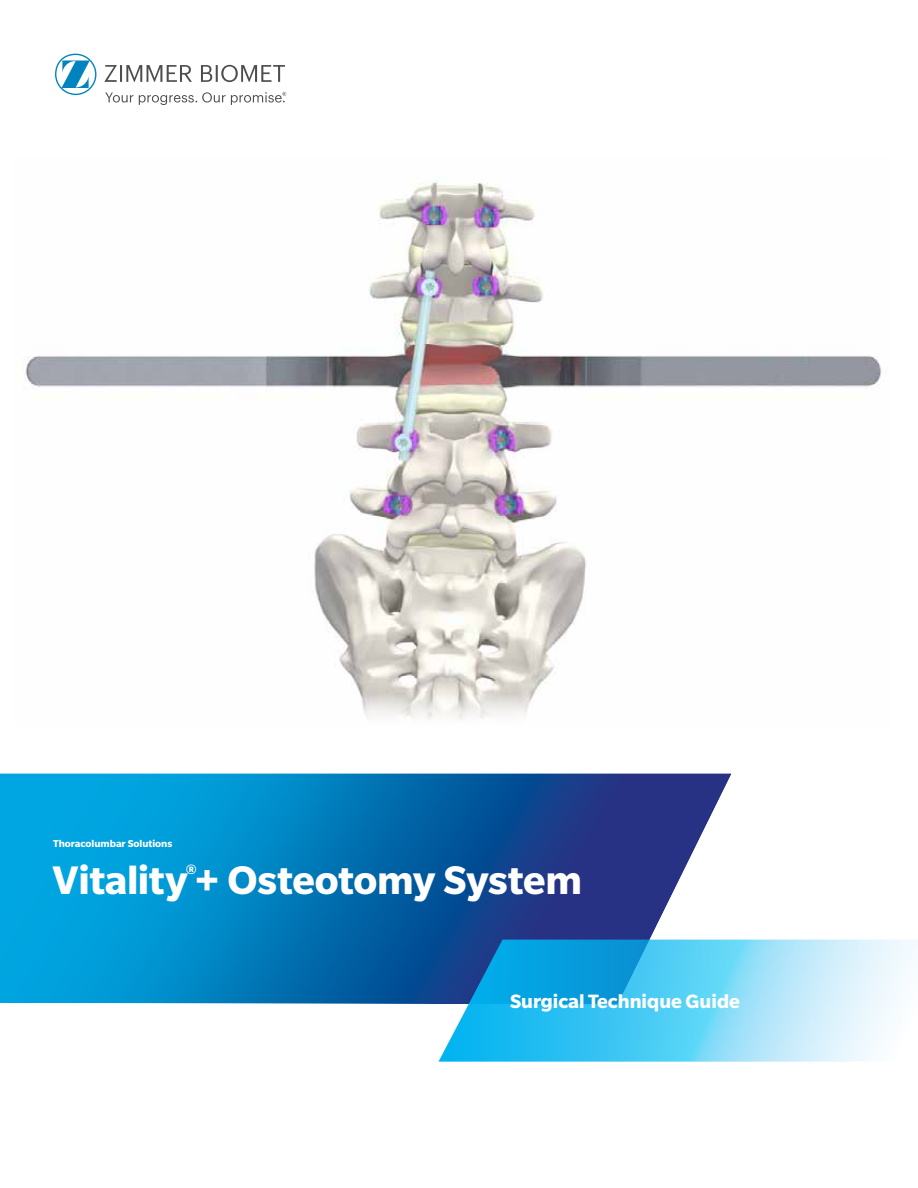
<style>
.page{position:relative;width:918px;height:1188px;background:#fff}
.page>*{position:absolute;margin:0;border:0;box-sizing:border-box;transform-origin:0 0}
.t1{font:700 43.35px "Slate Pro";letter-spacing:-.01em;color:#fff}
.t2{font:700 21px "Slate Pro";color:#fff}
.t3{font:700 19.2px "Slate Pro";color:#fff}
.t4{font:700 10.8px "Slate Pro";color:#fff}
</style>
<div class="page">
<img style="left:25px;top:181px;width:857px;height:539px">
<svg style="left:0;top:773px;width:731px;height:231px;background:#1478b8"></svg>
<img style="left:438px;top:940px;width:480px;height:122px">
<svg style="left:104px;top:65px;width:181px;height:17px"></svg>
<svg style="left:55px;top:54px;width:41px;height:41px"></svg>
<svg style="left:105px;top:93px;width:28px;height:10px"></svg>
<svg style="left:139px;top:92px;width:147px;height:13px"></svg>
<p class="t4" style="left:53px;top:840px;width:121px">Thoracolumbar Solutions</p>
<p class="t3" style="left:186px;top:863px;width:12px">®</p>
<p class="t1" style="left:52px;top:865px;width:531px">Vitality + Osteotomy System</p>
<p class="t2" style="left:510px;top:993px;width:231px">Surgical Technique Guide</p>
</div>
